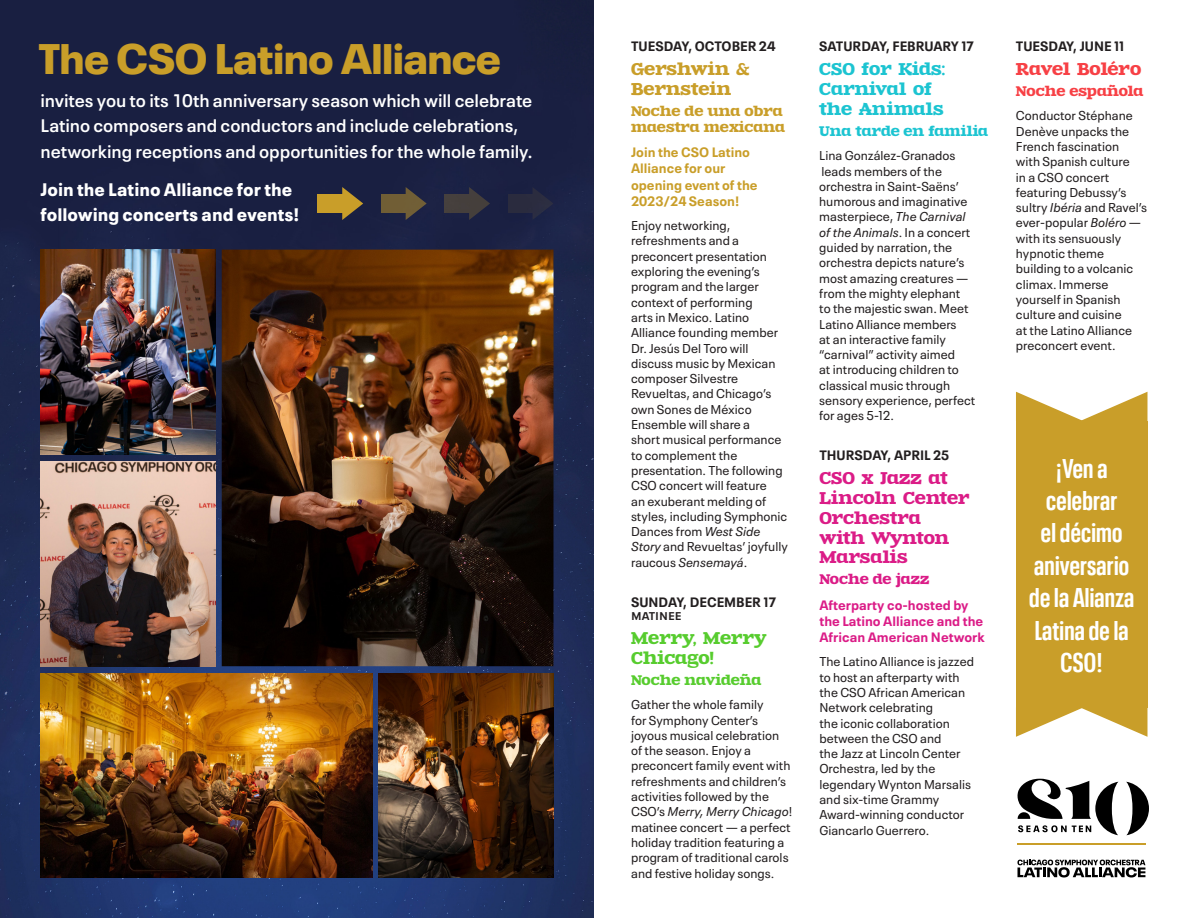
<style>
.page{position:relative;width:1188px;height:918px;background:#fff}
.page>*{position:absolute;margin:0;border:0;box-sizing:border-box;transform-origin:0 0}
.t1{font:900 42.6px "Neue Plak";color:#c99e29}
.t2{font:700 condensed 27px/32.4px "Neue Plak";letter-spacing:.01em;color:#fff;text-align:center}
.t3{font:600 18px/25.5px "Neue Plak Text";letter-spacing:-.005em;color:#fff}
.t4{font:900 18px/25.2px "Neue Plak Text";color:#fff}
.t5{font:16.5px/19.8px "Zantroke";color:#db1c87}
.t6{font:16.5px/19.8px "Zantroke";color:#1cc4d1}
.t7{font:16.5px/19.8px "Zantroke";color:#57cc2e}
.t8{font:16.5px/19.8px "Zantroke";color:#c99e29}
.t9{font:16.5px "Zantroke";color:#f74045}
.t10{font:700 13.5px/13.5px "Neue Plak Text";color:#231f20}
.t11{font:700 13.5px/16.2px "Neue Plak Text";color:#db1c87}
.t12{font:700 13.5px/16.2px "Neue Plak Text";color:#c99e29}
.t13{font:13.5px/16.2px "Zantroke";color:#c99e29}
.t14{font:13.5px "Zantroke";color:#1cc4d1}
.t15{font:13.5px "Zantroke";letter-spacing:-.015em;color:#57cc2e}
.t16{font:13.5px "Zantroke";letter-spacing:-.01em;color:#f74045}
.t17{font:13.5px "Zantroke";color:#db1c87}
.t18{font:12.75px/15.3px "Neue Plak Text";color:#231f20}
.s1{font-style:italic}
.s2{font-weight:600}
</style>
<div class="page">
<img style="left:0;top:0;width:594px;height:918px">
<img style="left:40px;top:673px;width:332px;height:205px">
<hr style="left:1017px;top:844px;width:129px;height:1px;background:#c99e29">
<svg style="left:1017px;top:860px;width:128px;height:18px"></svg>
<svg style="left:1017px;top:779px;width:132px;height:56px"></svg>
<img style="left:379px;top:673px;width:175px;height:204px">
<div style="left:1016px;top:421px;width:132px;height:286px;background:#c99e29"></div>
<svg style="left:1016px;top:392px;width:132px;height:29px"></svg>
<svg style="left:1016px;top:707px;width:132px;height:30px"></svg>
<div style="left:317px;top:195px;width:29px;height:18px;background:#c99e29"></div>
<svg style="left:342px;top:187px;width:21px;height:33px"></svg>
<div style="left:381px;top:195px;width:29px;height:18px;background:#715e35"></div>
<svg style="left:406px;top:187px;width:21px;height:33px"></svg>
<div style="left:444px;top:195px;width:29px;height:18px;background:#453f3d"></div>
<svg style="left:469px;top:187px;width:21px;height:33px"></svg>
<div style="left:508px;top:195px;width:28px;height:18px;background:#2a2b3e"></div>
<svg style="left:533px;top:187px;width:21px;height:33px"></svg>
<img style="left:222px;top:250px;width:332px;height:416px">
<img style="left:40px;top:462px;width:175px;height:204px">
<img style="left:40px;top:250px;width:175px;height:204px">
<p class="t1" style="left:39px;top:24px;width:464px">The CSO Latino Alliance</p>
<p class="t3" style="left:40px;top:86px;width:494px">invites you to its 10th anniversary season which will celebrate<br>Latino composers and conductors and include celebrations, networking receptions and opportunities for the whole family.</p>
<p class="t4" style="left:40px;top:175px;width:260px">Join the Latino Alliance for the following concerts and events!</p>
<p class="t10" style="left:631px;top:38px;width:146px">TUESDAY, OCTOBER 24</p>
<p class="t8" style="left:631px;top:59px;width:120px">Gershwin &amp;<br>Bernstein</p>
<p class="t13" style="left:631px;top:102px;width:156px">Noche de una obra maestra mexicana</p>
<p class="t12" style="left:631px;top:143px;width:128px">Join the CSO Latino<br>Alliance for our opening event of the<br>2023/24 Season!</p>
<p class="t18" style="left:631px;top:217px;width:158px">Enjoy networking, refreshments and a preconcert presentation exploring the evening’s program and the larger context of performing<br>arts in Mexico. Latino<br>Alliance founding member<br>Dr. Jesús Del Toro will discuss music by Mexican composer Silvestre<br>Revueltas, and Chicago’s own Sones de México<br>Ensemble will share a<br>short musical performance to complement the presentation. The following<br>CSO concert will feature<br>an exuberant melding of styles, including Symphonic<br>Dances from <span class="s1">West Side<br>Story</span> and Revueltas’ joyfully raucous <span class="s1">Sensemayá</span>.</p>
<p class="t10" style="left:631px;top:594px;width:147px">SUNDAY, DECEMBER 17 <span class="s2">matinee</span></p>
<p class="t7" style="left:631px;top:628px;width:137px">Merry, Merry<br>Chicago!</p>
<p class="t15" style="left:631px;top:671px;width:132px">Noche navideña</p>
<p class="t18" style="left:631px;top:696px;width:163px">Gather the whole family<br>for Symphony Center’s joyous musical celebration of the season. Enjoy a preconcert family event with refreshments and children’s activities followed by the<br>CSO’s <span class="s1">Merry, Merry Chicago</span>! matinee concert — a perfect holiday tradition featuring a program of traditional carols and festive holiday songs.</p>
<p class="t10" style="left:819px;top:38px;width:156px">SATURDAY, FEBRUARY 17</p>
<p class="t6" style="left:819px;top:59px;width:127px">CSO for Kids:<br>Carnival of the Animals</p>
<p class="t14" style="left:819px;top:122px;width:171px">Una tarde en familia</p>
<p class="t18" style="left:819px;top:147px;width:158px">Lina González-Granados leads members of the orchestra in Saint-Saëns’ humorous and imaginative masterpiece, <span class="s1">The Carnival of the Animals</span>. In a concert guided by narration, the orchestra depicts nature’s most amazing creatures — from the mighty elephant<br>to the majestic swan. Meet<br>Latino Alliance members<br>at an interactive family “carnival” activity aimed<br>at introducing children to classical music through sensory experience, perfect for ages 5-12.</p>
<p class="t10" style="left:819px;top:447px;width:131px">THURSDAY, APRIL 25</p>
<p class="t5" style="left:819px;top:468px;width:152px">CSO x Jazz at<br>Lincoln Center<br>Orchestra with Wynton<br>Marsalis</p>
<p class="t17" style="left:819px;top:570px;width:112px">Noche de jazz</p>
<p class="t11" style="left:819px;top:595px;width:167px">Afterparty co-hosted by the Latino Alliance and the<br>African American Network</p>
<p class="t18" style="left:819px;top:653px;width:156px">The Latino Alliance is jazzed to host an afterparty with the CSO African American<br>Network celebrating<br>the iconic collaboration between the CSO and<br>the Jazz at Lincoln Center<br>Orchestra, led by the legendary Wynton Marsalis and six-time Grammy<br>Award-winning conductor<br>Giancarlo Guerrero.</p>
<p class="t10" style="left:1016px;top:38px;width:110px">TUESDAY, JUNE 11</p>
<p class="t9" style="left:1016px;top:58px;width:127px">Ravel Boléro</p>
<p class="t16" style="left:1016px;top:82px;width:129px">Noche española</p>
<p class="t18" style="left:1016px;top:107px;width:133px">Conductor Stéphane<br>Denève unpacks the<br>French fascination<br>with Spanish culture<br>in a CSO concert featuring Debussy’s sultry <span class="s1">Ibéria</span> and Ravel’s ever-popular <span class="s1">Boléro</span> — with its sensuously hypnotic theme building to a volcanic climax. Immerse yourself in Spanish culture and cuisine<br>at the Latino Alliance preconcert event.</p>
<p class="t2" style="left:1029px;top:449px;width:106px">¡Ven a celebrar<br>el décimo aniversario de la Alianza<br>Latina de la<br>CSO!</p>
</div>
